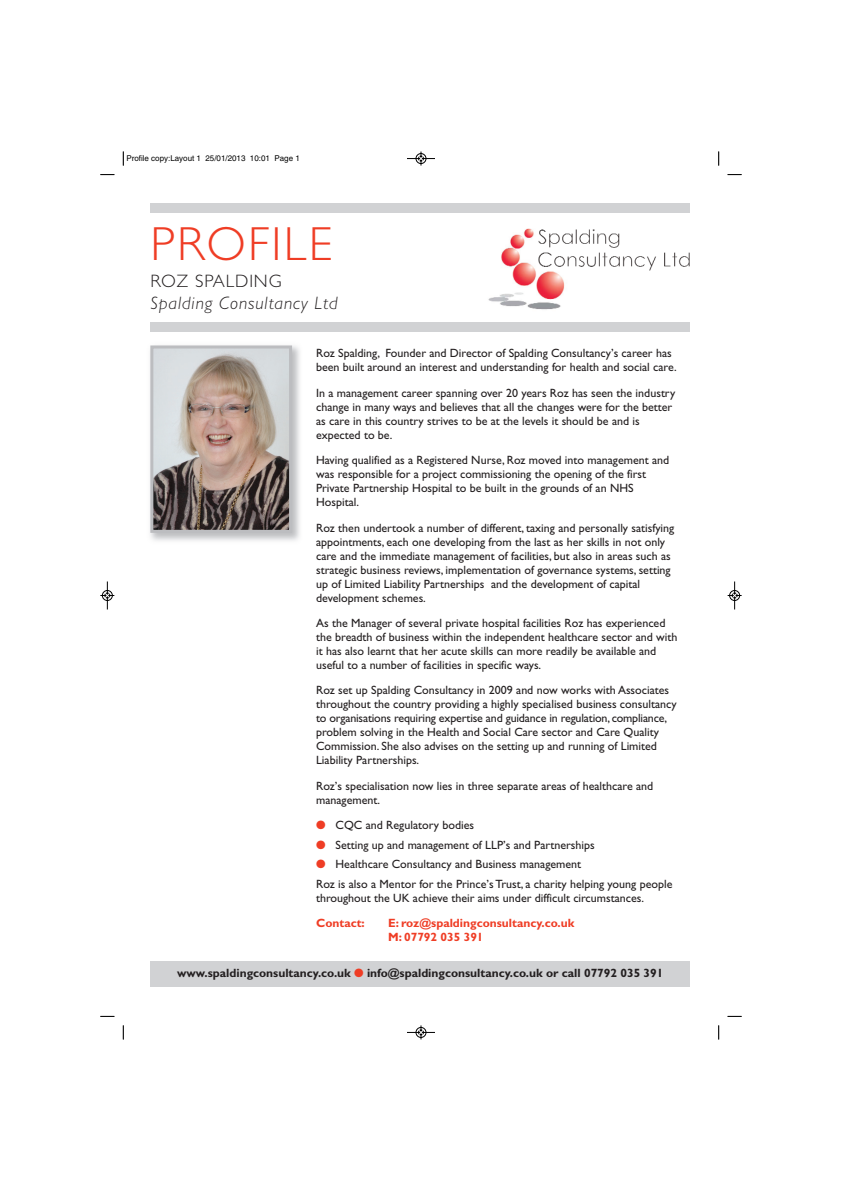
<style>
.page{position:relative;width:842px;height:1191px;background:#fff}
.page>*{position:absolute;margin:0;border:0;box-sizing:border-box;transform-origin:0 0}
.t1{font:300 48px "Gill Sans";letter-spacing:.05em;color:#ef3d25}
.t2{font:italic 300 18px "Gill Sans";letter-spacing:.05em;color:#231f20}
.t3{font:300 18px "Gill Sans";letter-spacing:.05em;color:#231f20}
.t4{font:12px/14px "Gill Sans";color:#231f20}
.t5{font:700 12px "Gill Sans";color:#231f20}
.t6{font:700 12px/14px "Gill Sans";color:#ef3d25}
.t7{font:8px "Helvetica";color:#000}
.s1{color:#ef3d25}
</style>
<div class="page">
<img style="left:488px;top:228px;width:202px;height:82px">
<img style="left:150px;top:345px;width:150px;height:196px">
<img style="left:154px;top:350px;width:134px;height:179px">
<div style="left:150px;top:346px;width:142px;height:187px;border:3px solid #bcbdc0"></div>
<div style="left:150px;top:204px;width:540px;height:9px;background:#d1d2d4"></div>
<div style="left:150px;top:323px;width:540px;height:9px;background:#d1d2d4"></div>
<div style="left:150px;top:962px;width:540px;height:25px;background:#d1d2d4"></div>
<svg style="left:123px;top:152px;width:1px;height:14px"></svg>
<svg style="left:100px;top:174px;width:14px;height:1px"></svg>
<svg style="left:718px;top:152px;width:1px;height:14px"></svg>
<svg style="left:728px;top:174px;width:14px;height:1px"></svg>
<svg style="left:123px;top:1025px;width:1px;height:14px"></svg>
<svg style="left:100px;top:1016px;width:14px;height:1px"></svg>
<svg style="left:718px;top:1025px;width:1px;height:14px"></svg>
<svg style="left:728px;top:1016px;width:14px;height:1px"></svg>
<svg style="left:407px;top:152px;width:28px;height:14px"></svg>
<svg style="left:407px;top:1025px;width:28px;height:14px"></svg>
<svg style="left:100px;top:582px;width:14px;height:28px"></svg>
<svg style="left:728px;top:582px;width:14px;height:28px"></svg>
<p class="t7" style="left:126px;top:155px;width:175px">Profile copy:Layout 1 25/01/2013 10:01 Page 1</p>
<h1 class="t1" style="left:150px;top:228px;width:183px">PROFILE</h1>
<h2 class="t3" style="left:150px;top:275px;width:133px">ROZ SPALDING</h2>
<h2 class="t2" style="left:150px;top:296px;width:189px">Spalding Consultancy Ltd</h2>
<p class="t4" style="left:316px;top:348px;width:362px">Roz Spalding, Founder and Director of Spalding Consultancy’s career has been built around an interest and understanding for health and social care.</p>
<p class="t4" style="left:316px;top:387px;width:361px">In a management career spanning over 20 years Roz has seen the industry change in many ways and believes that all the changes were for the better as care in this country strives to be at the levels it should be and is expected to be.</p>
<p class="t4" style="left:316px;top:454px;width:355px">Having qualified as a Registered Nurse, Roz moved into management and was responsible for a project commissioning the opening of the first Private Partnership Hospital to be built in the grounds of an NHS Hospital.</p>
<p class="t4" style="left:316px;top:522px;width:360px">Roz then undertook a number of different, taxing and personally satisfying appointments, each one developing from the last as her skills in not only care and the immediate management of facilities, but also in areas such as strategic business reviews, implementation of governance systems, setting up of Limited Liability Partnerships and the development of capital development schemes.</p>
<p class="t4" style="left:316px;top:617px;width:363px">As the Manager of several private hospital facilities Roz has experienced the breadth of business within the independent healthcare sector and with it has also learnt that her acute skills can more readily be available and useful to a number of facilities in specific ways.</p>
<p class="t4" style="left:316px;top:684px;width:362px">Roz set up Spalding Consultancy in 2009 and now works with Associates throughout the country providing a highly specialised business consultancy to organisations requiring expertise and guidance in regulation, compliance, problem solving in the Health and Social Care sector and Care Quality Commission. She also advises on the setting up and running of Limited Liability Partnerships.</p>
<p class="t4" style="left:316px;top:780px;width:339px">Roz’s specialisation now lies in three separate areas of healthcare and management.</p>
<p class="t4" style="left:316px;top:819px;width:160px"><span class="s1">●</span> CQC and Regulatory bodies</p>
<p class="t4" style="left:316px;top:839px;width:280px"><span class="s1">●</span> Setting up and management of LLP’s and Partnerships</p>
<p class="t4" style="left:316px;top:856px;width:358px;line-height:19.7px"><span class="s1">●</span> Healthcare Consultancy and Business management<br>Roz is also a Mentor for the Prince’s Trust, a charity helping young people</p>
<p class="t4" style="left:316px;top:892px;width:329px">throughout the UK achieve their aims under difficult circumstances.</p>
<p class="t6" style="left:316px;top:917px;width:50px">Contact:</p>
<p class="t6" style="left:388px;top:917px;width:188px">E: roz@spaldingconsultancy.co.uk<br>M: 07792 035 391</p>
<p class="t5" style="left:177px;top:969px;width:488px">www.spaldingconsultancy.co.uk <span class="s1">●</span> info@spaldingconsultancy.co.uk or call 07792 035 391</p>
</div>
